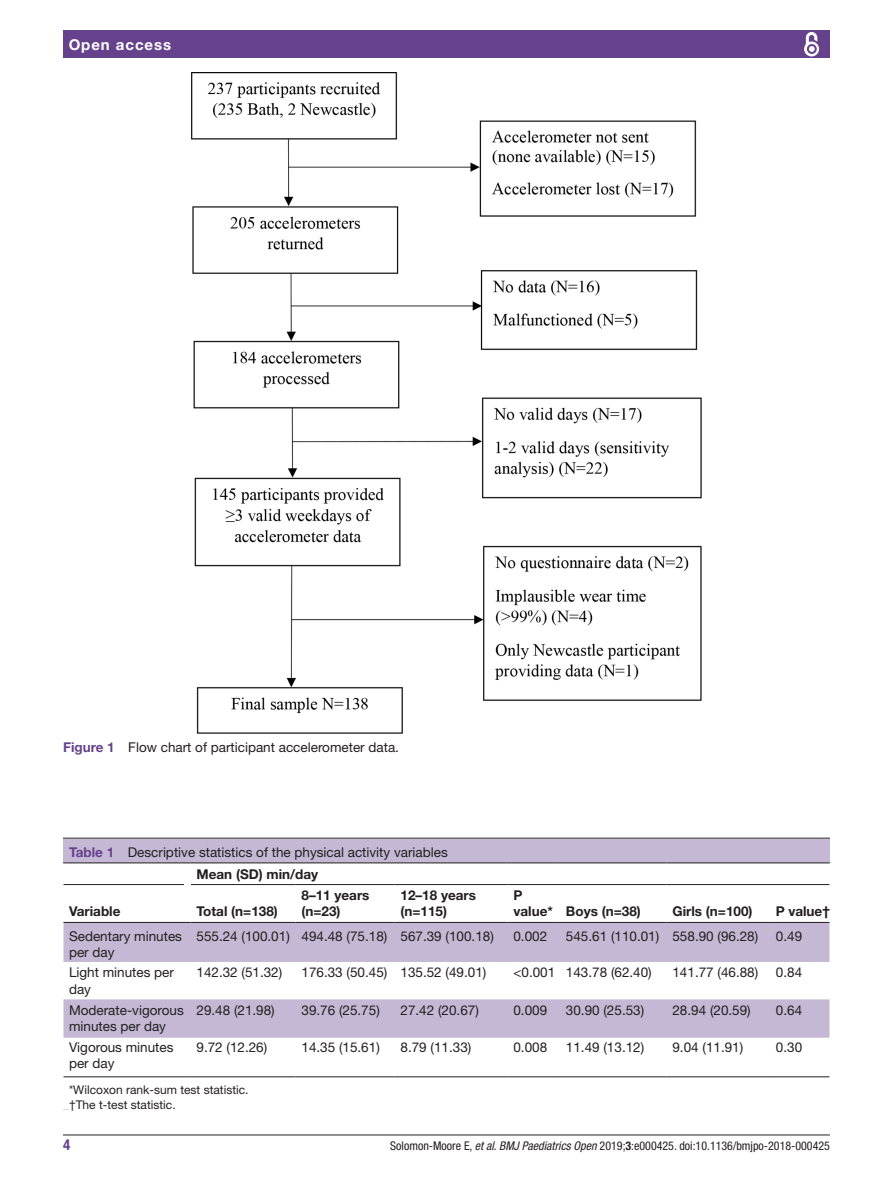
<style>
.page{position:relative;width:893px;height:1191px;background:#fff}
.page>*{position:absolute;margin:0;border:0;box-sizing:border-box;transform-origin:0 0}
.t1{font:700 15px "Helvetica Neue LT Std";letter-spacing:.065em;color:#fff}
.t2{font:700 condensed 15px "Helvetica Neue LT Std";color:#66428c}
.t3{font:13.5px/16.2px "Helvetica Neue LT Std";color:#231f20}
.t4{font:700 13.5px/16.2px "Helvetica Neue LT Std";color:#231f20}
.t5{font:condensed 12px "Helvetica Neue LT Std";color:#231f20}
.t6{font:12px/15px "Helvetica Neue LT Std";color:#231f20}
.s1{font-weight:700;color:#66428c}
.s2{font-weight:700}
.s3{font-style:italic}
</style>
<div class="page">
<hr style="left:63px;top:1134px;width:767px;height:1px;background:#231f20">
<div style="left:63px;top:31px;width:767px;height:27px;background:#66428c"></div>
<svg style="left:804px;top:32px;width:15px;height:25px"></svg>
<img style="left:191px;top:73px;width:511px;height:660px">
<div style="left:63px;top:838px;width:767px;height:271px;background:#c4b8d4"></div>
<hr style="left:63px;top:837px;width:767px;height:1px;background:#231f20">
<div style="left:64px;top:863px;width:766px;height:246px;background:#fff"></div>
<svg style="left:64px;top:923px;width:766px;height:114px"></svg>
<hr style="left:63px;top:862px;width:127px;height:1px;background:#231f20">
<hr style="left:190px;top:862px;width:106px;height:1px;background:#231f20">
<hr style="left:296px;top:862px;width:98px;height:1px;background:#231f20">
<hr style="left:394px;top:862px;width:113px;height:1px;background:#231f20">
<hr style="left:507px;top:862px;width:53px;height:1px;background:#231f20">
<hr style="left:560px;top:862px;width:106px;height:1px;background:#231f20">
<hr style="left:666px;top:862px;width:104px;height:1px;background:#231f20">
<hr style="left:770px;top:862px;width:60px;height:1px;background:#231f20">
<hr style="left:63px;top:884px;width:128px;height:1px;background:#231f20">
<hr style="left:63px;top:922px;width:128px;height:1px;background:#231f20">
<hr style="left:190px;top:884px;width:106px;height:1px;background:#231f20">
<hr style="left:190px;top:922px;width:106px;height:1px;background:#231f20">
<hr style="left:296px;top:884px;width:98px;height:1px;background:#231f20">
<hr style="left:296px;top:922px;width:98px;height:1px;background:#231f20">
<hr style="left:394px;top:884px;width:113px;height:1px;background:#231f20">
<hr style="left:394px;top:922px;width:113px;height:1px;background:#231f20">
<hr style="left:507px;top:884px;width:53px;height:1px;background:#231f20">
<hr style="left:507px;top:922px;width:53px;height:1px;background:#231f20">
<hr style="left:560px;top:884px;width:106px;height:1px;background:#231f20">
<hr style="left:560px;top:922px;width:106px;height:1px;background:#231f20">
<hr style="left:666px;top:884px;width:104px;height:1px;background:#231f20">
<hr style="left:666px;top:922px;width:104px;height:1px;background:#231f20">
<hr style="left:770px;top:884px;width:60px;height:1px;background:#231f20">
<hr style="left:770px;top:922px;width:60px;height:1px;background:#231f20">
<hr style="left:190px;top:1076px;width:106px;height:1px;background:#231f20">
<hr style="left:296px;top:1076px;width:98px;height:1px;background:#231f20">
<hr style="left:394px;top:1076px;width:113px;height:1px;background:#231f20">
<hr style="left:507px;top:1076px;width:53px;height:1px;background:#231f20">
<hr style="left:560px;top:1076px;width:106px;height:1px;background:#231f20">
<hr style="left:666px;top:1076px;width:104px;height:1px;background:#231f20">
<hr style="left:63px;top:1076px;width:128px;height:1px;background:#231f20">
<hr style="left:770px;top:1076px;width:60px;height:1px;background:#231f20">
<svg style="left:63px;top:863px;width:1px;height:21px"></svg>
<hr style="left:63px;top:884px;width:1px;height:38px;background:#fff">
<hr style="left:63px;top:922px;width:1px;height:39px;background:#fff">
<hr style="left:63px;top:961px;width:1px;height:38px;background:#fff">
<hr style="left:63px;top:999px;width:1px;height:38px;background:#fff">
<hr style="left:63px;top:1037px;width:1px;height:39px;background:#fff">
<hr style="left:63px;top:1076px;width:1px;height:33px;background:#fff">
<hr style="left:69px;top:1093px;width:761px;height:2px;background:#fff">
<hr style="left:69px;top:1108px;width:761px;height:2px;background:#fff">
<svg style="left:184px;top:882px;width:6px;height:4px"></svg>
<p class="t1" style="left:69px;top:35px;width:104px">Open access</p>
<p class="t3" style="left:63px;top:738px;width:338px"><span class="s1">Figure 1</span> Flow chart of participant accelerometer data.</p>
<p class="t3" style="left:69px;top:840px;width:380px;line-height:22px;text-align:center"><span class="s1">Table 1</span> Descriptive statistics of the physical activity variables<br><span class="s2">Mean (SD) min/day</span></p>
<p class="t4" style="left:69px;top:903px;width:53px">Variable</p>
<p class="t4" style="left:196px;top:903px;width:83px">Total (n=138)</p>
<p class="t4" style="left:302px;top:887px;width:70px">8–11 years (n=23)</p>
<p class="t4" style="left:400px;top:887px;width:77px">12–18 years (n=115)</p>
<p class="t4" style="left:513px;top:887px;width:129px">P<br>value* Boys (n=38)</p>
<p class="t4" style="left:672px;top:903px;width:82px">Girls (n=100)</p>
<p class="t4" style="left:776px;top:903px;width:55px">P value†</p>
<p class="t3" style="left:69px;top:928px;width:115px">Sedentary minutes per day</p>
<p class="t3" style="left:196px;top:928px;width:299px">555.24 (100.01) 494.48 (75.18) 567.39 (100.18)</p>
<p class="t3" style="left:513px;top:928px;width:35px">0.002</p>
<p class="t3" style="left:566px;top:928px;width:194px">545.61 (110.01) 558.90 (96.28)</p>
<p class="t3" style="left:776px;top:928px;width:28px">0.49</p>
<p class="t3" style="left:69px;top:964px;width:107px">Light minutes per day</p>
<p class="t3" style="left:196px;top:964px;width:87px">142.32 (51.32)</p>
<p class="t3" style="left:302px;top:964px;width:186px">176.33 (50.45) 135.52 (49.01)</p>
<p class="t3" style="left:513px;top:964px;width:140px">&lt;0.001 143.78 (62.40)</p>
<p class="t3" style="left:672px;top:964px;width:87px">141.77 (46.88)</p>
<p class="t3" style="left:776px;top:964px;width:28px">0.84</p>
<p class="t3" style="left:69px;top:1002px;width:116px">Moderate-vigorous minutes per day</p>
<p class="t3" style="left:196px;top:1002px;width:80px">29.48 (21.98)</p>
<p class="t3" style="left:302px;top:1002px;width:80px">39.76 (25.75)</p>
<p class="t3" style="left:400px;top:1002px;width:80px">27.42 (20.67)</p>
<p class="t3" style="left:513px;top:1002px;width:35px">0.009</p>
<p class="t3" style="left:566px;top:1002px;width:80px">30.90 (25.53)</p>
<p class="t3" style="left:672px;top:1002px;width:80px">28.94 (20.59)</p>
<p class="t3" style="left:776px;top:1002px;width:28px">0.64</p>
<p class="t3" style="left:69px;top:1038px;width:106px">Vigorous minutes per day</p>
<p class="t3" style="left:196px;top:1038px;width:72px">9.72 (12.26)</p>
<p class="t3" style="left:302px;top:1038px;width:80px">14.35 (15.61)</p>
<p class="t3" style="left:400px;top:1038px;width:72px">8.79 (11.33)</p>
<p class="t3" style="left:513px;top:1038px;width:35px">0.008</p>
<p class="t3" style="left:566px;top:1038px;width:80px">11.49 (13.12)</p>
<p class="t3" style="left:672px;top:1038px;width:72px">9.04 (11.91)</p>
<p class="t3" style="left:776px;top:1038px;width:28px">0.30</p>
<p class="t6" style="left:69px;top:1082px;width:181px">*Wilcoxon rank-sum test statistic. †The t-test statistic.</p>
<p class="t2" style="left:63px;top:1135px;width:9px">4</p>
<p class="t5" style="left:390px;top:1138px;width:441px">Solomon-Moore E, <span class="s3">et al</span>. <span class="s3">BMJ Paediatrics Open</span> 2019;<span class="s2">3</span>:e000425. doi:10.1136/bmjpo-2018-000425</p>
</div>
